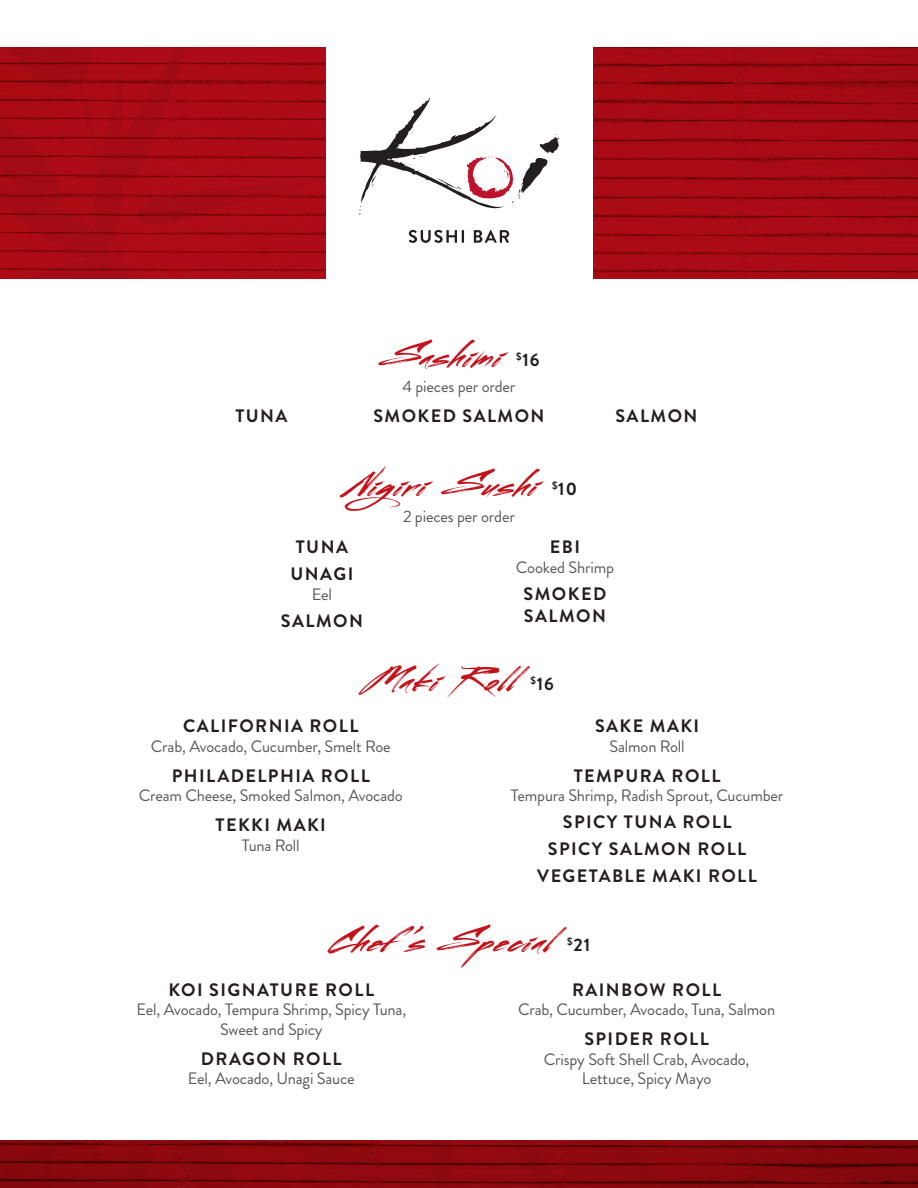
<style>
.page{position:relative;width:918px;height:1188px;background:#fff}
.page>*{position:absolute;margin:0;border:0;box-sizing:border-box;transform-origin:0 0}
.Section{font:33px "Mustang";letter-spacing:.05em;color:#c2121a}
.Menu_Item{font:700 18px/27px "Brandon Grotesque";letter-spacing:.08em;color:#231f20;text-align:center}
.Section-2{font:700 18px "Brandon Grotesque";letter-spacing:.06em;color:#231f20}
.Menu_Item-2{font:16.5px/19.5px "Brandon Grotesque";letter-spacing:-.01em;color:#57585a;text-align:center}
.Section-3{font:16.5px "Brandon Grotesque";letter-spacing:-.01em;color:#57585a}
</style>
<div class="page">
<img style="left:319px;top:47px;width:599px;height:232px">
<img style="left:849px;top:1141px;width:69px;height:47px">
<div style="left:326px;top:36px;width:266px;height:248px;background:#fff"></div>
<svg style="left:0;top:1141px;width:849px;height:47px;background:#84080c"></svg>
<svg style="left:0;top:47px;width:319px;height:232px;background:#a60a13"></svg>
<svg style="left:359px;top:98px;width:200px;height:117px"></svg>
<svg style="left:409px;top:230px;width:100px;height:13px"></svg>
<p class="Section" style="left:378px;top:335px;width:123px">Sashimi</p>
<p class="Section-2" style="left:516px;top:347px;width:25px"><sup>$</sup>16</p>
<p class="Menu_Item-2" style="left:403px;top:376px;width:114px">4 pieces per order</p>
<p class="Menu_Item" style="left:235px;top:402px;width:54px">TUNA</p>
<p class="Menu_Item" style="left:373px;top:402px;width:173px">SMOKED SALMON</p>
<p class="Menu_Item" style="left:615px;top:402px;width:84px">SALMON</p>
<p class="Section" style="left:341px;top:464px;width:197px">Nigiri Sushi</p>
<p class="Section-2" style="left:552px;top:476px;width:26px"><sup>$</sup>10</p>
<p class="Section-3" style="left:403px;top:505px;width:113px">2 pieces per order</p>
<p class="Menu_Item" style="left:296px;top:534px;width:54px">TUNA</p>
<p class="Menu_Item" style="left:290px;top:561px;width:64px">UNAGI</p>
<p class="Menu_Item-2" style="left:312px;top:584px;width:22px">Eel</p>
<p class="Menu_Item" style="left:281px;top:607px;width:84px">SALMON</p>
<p class="Menu_Item" style="left:550px;top:534px;width:32px">EBI</p>
<p class="Menu_Item-2" style="left:516px;top:557px;width:100px">Cooked Shrimp</p>
<p class="Menu_Item" style="left:524px;top:582px;width:84px;line-height:22.5px;text-align:left">SMOKED<br>SALMON</p>
<p class="Section" style="left:364px;top:660px;width:152px">Maki Roll</p>
<p class="Section-2" style="left:531px;top:672px;width:25px"><sup>$</sup>16</p>
<p class="Menu_Item" style="left:183px;top:713px;width:177px">CALIFORNIA ROLL</p>
<p class="Menu_Item-2" style="left:151px;top:737px;width:241px">Crab, Avocado, Cucumber, Smelt Roe</p>
<p class="Menu_Item" style="left:172px;top:762px;width:199px">PHILADELPHIA ROLL</p>
<p class="Menu_Item-2" style="left:139px;top:786px;width:266px">Cream Cheese, Smoked Salmon, Avocado</p>
<p class="Menu_Item" style="left:216px;top:812px;width:112px">TEKKI MAKI</p>
<p class="Menu_Item-2" style="left:242px;top:836px;width:59px">Tuna Roll</p>
<p class="Menu_Item" style="left:595px;top:713px;width:106px">SAKE MAKI</p>
<p class="Menu_Item-2" style="left:610px;top:737px;width:77px">Salmon Roll</p>
<p class="Menu_Item" style="left:574px;top:762px;width:148px">TEMPURA ROLL</p>
<p class="Menu_Item-2" style="left:511px;top:786px;width:274px">Tempura Shrimp, Radish Sprout, Cucumber</p>
<p class="Menu_Item" style="left:537px;top:809px;width:221px">SPICY TUNA ROLL<br>SPICY SALMON ROLL<br>VEGETABLE MAKI ROLL</p>
<p class="Section" style="left:328px;top:921px;width:225px">Chef’s Special</p>
<p class="Section-2" style="left:567px;top:932px;width:24px"><sup>$</sup>21</p>
<p class="Menu_Item" style="left:168px;top:976px;width:207px">KOI SIGNATURE ROLL</p>
<p class="Menu_Item-2" style="left:136px;top:1000px;width:271px">Eel, Avocado, Tempura Shrimp, Spicy Tuna,<br>Sweet and Spicy</p>
<p class="Menu_Item" style="left:201px;top:1045px;width:142px">DRAGON ROLL</p>
<p class="Menu_Item-2" style="left:188px;top:1069px;width:168px">Eel, Avocado, Unagi Sauce</p>
<p class="Menu_Item" style="left:572px;top:976px;width:151px">RAINBOW ROLL</p>
<p class="Menu_Item-2" style="left:518px;top:1000px;width:259px">Crab, Cucumber, Avocado, Tuna, Salmon</p>
<p class="Menu_Item" style="left:584px;top:1026px;width:126px">SPIDER ROLL</p>
<p class="Menu_Item-2" style="left:544px;top:1050px;width:207px">Crispy Soft Shell Crab, Avocado,<br>Lettuce, Spicy Mayo</p>
</div>
